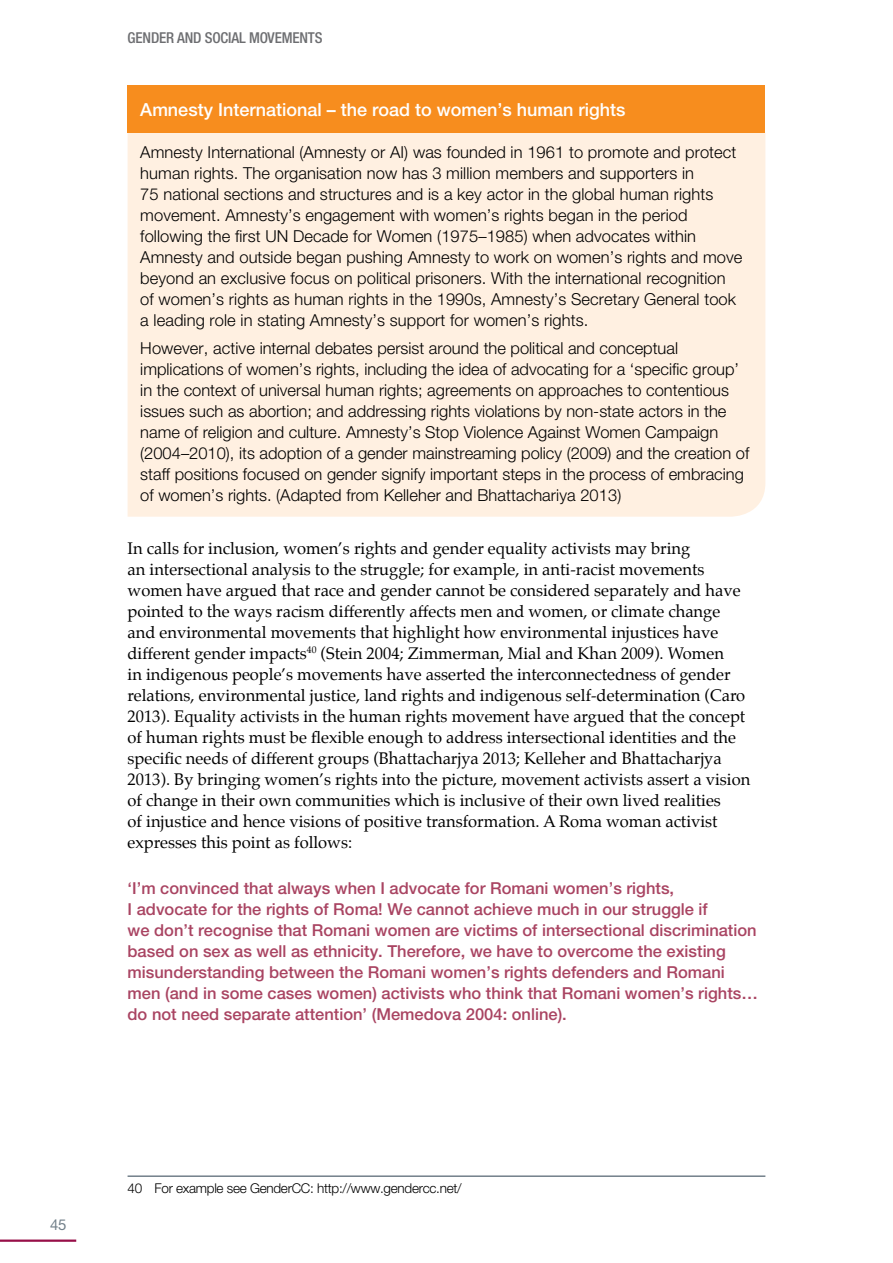
<style>
.page{position:relative;width:893px;height:1263px;background:#fff}
.page>*{position:absolute;margin:0;border:0;box-sizing:border-box;transform-origin:0 0}
.t1{font:500 18px "Helvetica Neue";color:#fff}
.t2{font:300 16.5px/21px "Helvetica Neue";letter-spacing:.005em;color:#000}
.t3{font:16.5px/21px "Palatino";color:#000}
.t4{font:500 16.5px/21px "Helvetica Neue";color:#a94462}
.t5{font:500 condensed 15px "Helvetica Neue";letter-spacing:-.01em;color:#6d6e71}
.t6{font:15px "Helvetica Neue";color:#72808a}
.t7{font:300 13.5px "Helvetica Neue";letter-spacing:-.02em;color:#000}
</style>
<div class="page">
<hr style="left:0;top:1239px;width:76px;height:3px;background:#970e48">
<div style="left:128px;top:132px;width:637px;height:385px;background:#fff0e1"></div>
<div style="left:128px;top:85px;width:637px;height:47px;background:#f78d1e"></div>
<hr style="left:128px;top:1175px;width:637px;height:2px;background:#72808a">
<p class="t5" style="left:128px;top:29px;width:196px">GENDER AND SOCIAL MOVEMENTS</p>
<p class="t1" style="left:140px;top:99px;width:487px">Amnesty International – the road to women’s human rights</p>
<p class="t2" style="left:140px;top:141px;width:604px">Amnesty International (Amnesty or AI) was founded in 1961 to promote and protect human rights. The organisation now has 3 million members and supporters in<br>75 national sections and structures and is a key actor in the global human rights movement. Amnesty’s engagement with women’s rights began in the period following the first UN Decade for Women (1975–1985) when advocates within Amnesty and outside began pushing Amnesty to work on women’s rights and move beyond an exclusive focus on political prisoners. With the international recognition of women’s rights as human rights in the 1990s, Amnesty’s Secretary General took a leading role in stating Amnesty’s support for women’s rights.</p>
<p class="t2" style="left:140px;top:337px;width:610px">However, active internal debates persist around the political and conceptual implications of women’s rights, including the idea of advocating for a ‘specific group’ in the context of universal human rights; agreements on approaches to contentious issues such as abortion; and addressing rights violations by non-state actors in the name of religion and culture. Amnesty’s Stop Violence Against Women Campaign (2004–2010), its adoption of a gender mainstreaming policy (2009) and the creation of staff positions focused on gender signify important steps in the process of embracing of women’s rights. (Adapted from Kelleher and Bhattachariya 2013)</p>
<p class="t3" style="left:128px;top:537px;width:624px">In calls for inclusion, women’s rights and gender equality activists may bring<br>an intersectional analysis to the struggle; for example, in anti-racist movements women have argued that race and gender cannot be considered separately and have pointed to the ways racism differently affects men and women, or climate change and environmental movements that highlight how environmental injustices have different gender impacts<sup>40</sup> (Stein 2004; Zimmerman, Mial and Khan 2009). Women<br>in indigenous people’s movements have asserted the interconnectedness of gender relations, environmental justice, land rights and indigenous self-determination (Caro 2013). Equality activists in the human rights movement have argued that the concept of human rights must be flexible enough to address intersectional identities and the specific needs of different groups (Bhattacharjya 2013; Kelleher and Bhattacharjya 2013). By bringing women’s rights into the picture, movement activists assert a vision of change in their own communities which is inclusive of their own lived realities<br>of injustice and hence visions of positive transformation. A Roma woman activist expresses this point as follows:</p>
<p class="t4" style="left:128px;top:878px;width:632px">‘I’m convinced that always when I advocate for Romani women’s rights,<br>I advocate for the rights of Roma! We cannot achieve much in our struggle if<br>we don’t recognise that Romani women are victims of intersectional discrimination based on sex as well as ethnicity. Therefore, we have to overcome the existing misunderstanding between the Romani women’s rights defenders and Romani men (and in some cases women) activists who think that Romani women’s rights… do not need separate attention’ (Memedova 2004: online).</p>
<p class="t6" style="left:50px;top:1216px;width:18px">45</p>
<p class="t7" style="left:128px;top:1180px;width:336px">40 For example see GenderCC: http://www.gendercc.net/</p>
</div>
